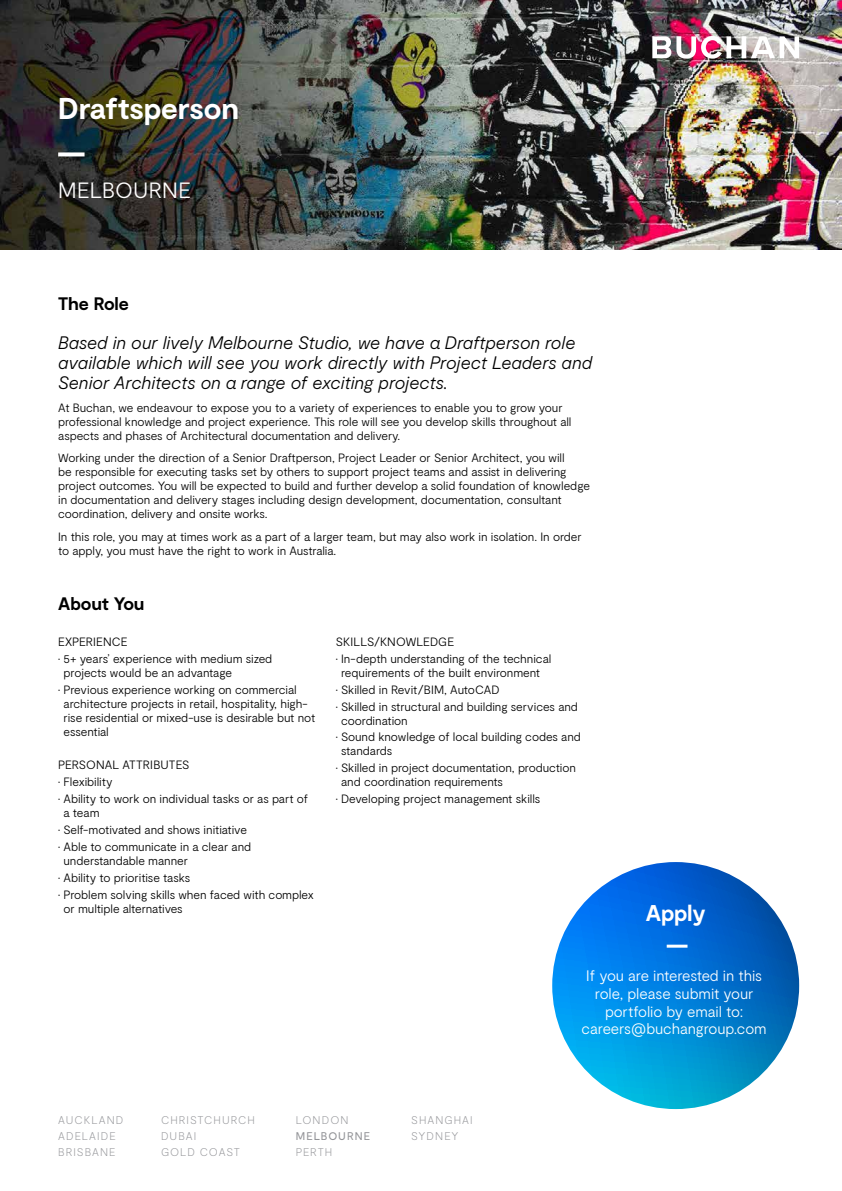
<style>
.page{position:relative;width:842px;height:1191px;background:#fff}
.page>*{position:absolute;margin:0;border:0;box-sizing:border-box;transform-origin:0 0}
.t1{font:700 30px "Moderat";letter-spacing:-.01em;color:#fff}
.t2{font:700 22.7px "Moderat";letter-spacing:-.005em;color:#fff}
.t3{font:300 22px "Moderat";letter-spacing:.005em;color:#fff}
.t4{font:italic 300 18px/20px "Moderat";letter-spacing:-.01em;color:#000}
.t5{font:700 18px "Moderat";letter-spacing:-.01em;color:#000}
.t6{font:300 15.1px/17.6px "Moderat";letter-spacing:-.01em;color:#fff;text-align:center}
.t7{font:300 12px/14px "Moderat";letter-spacing:-.01em;color:#000}
.t8{font:300 12px "Moderat";letter-spacing:.01em;color:#000}
.t9{font:100 11.1px/15.9px "Moderat";letter-spacing:.09em;color:#939498}
.t10{font:11.1px "Moderat";letter-spacing:.09em;color:#939498}
</style>
<div class="page">
<img style="left:0;top:0;width:842px;height:250px">
<svg style="left:58px;top:152px;width:27px;height:4px"></svg>
<img style="left:652px;top:36px;width:147px;height:23px">
<svg style="left:552px;top:862px;width:247px;height:247px;background:#007ed7"></svg>
<hr style="left:667px;top:944px;width:20px;height:3px;background:#fff">
<h1 class="t1" style="left:58px;top:89px;width:182px">Draftsperson</h1>
<h3 class="t3" style="left:58px;top:177px;width:134px">MELBOURNE</h3>
<h3 class="t5" style="left:58px;top:292px;width:72px">The Role</h3>
<h3 class="t4" style="left:58px;top:333px;width:536px">Based in our lively Melbourne Studio, we have a Draftperson role available which will see you work directly with Project Leaders and<br>Senior Architects on a range of exciting projects.</h3>
<p class="t7" style="left:58px;top:400px;width:515px">At Buchan, we endeavour to expose you to a variety of experiences to enable you to grow your professional knowledge and project experience. This role will see you develop skills throughout all aspects and phases of Architectural documentation and delivery.</p>
<p class="t7" style="left:58px;top:451px;width:533px">Working under the direction of a Senior Draftperson, Project Leader or Senior Architect, you will<br>be responsible for executing tasks set by others to support project teams and assist in delivering project outcomes. You will be expected to build and further develop a solid foundation of knowledge in documentation and delivery stages including design development, documentation, consultant coordination, delivery and onsite works.</p>
<p class="t7" style="left:58px;top:529px;width:525px">In this role, you may at times work as a part of a larger team, but may also work in isolation. In order to apply, you must have the right to work in Australia.</p>
<h3 class="t5" style="left:58px;top:592px;width:88px">About You</h3>
<p class="t8" style="left:58px;top:634px;width:71px">EXPERIENCE</p>
<p class="t7" style="left:64px;top:652px;width:210px;text-indent:-5px">• 5+ years’ experience with medium sized projects would be an advantage</p>
<p class="t7" style="left:64px;top:682px;width:253px;text-indent:-5px">• Previous experience working on commercial architecture projects in retail, hospitality, high&shy;rise residential or mixed-use is desirable but not essential</p>
<p class="t7" style="left:58px;top:758px;width:133px">PERSONAL ATTRIBUTES</p>
<p class="t7" style="left:58px;top:775px;width:56px">• Flexibility</p>
<p class="t7" style="left:64px;top:792px;width:246px;text-indent:-5px">• Ability to work on individual tasks or as part of a team</p>
<p class="t7" style="left:58px;top:823px;width:190px">• Self-motivated and shows initiative</p>
<p class="t7" style="left:64px;top:839px;width:189px;text-indent:-5px">• Able to communicate in a clear and understandable manner</p>
<p class="t7" style="left:58px;top:870px;width:133px">• Ability to prioritise tasks</p>
<p class="t7" style="left:64px;top:887px;width:252px;text-indent:-5px">• Problem solving skills when faced with complex or multiple alternatives</p>
<p class="t8" style="left:336px;top:634px;width:120px">SKILLS/KNOWLEDGE</p>
<p class="t7" style="left:336px;top:652px;width:217px;text-align:center">• In-depth understanding of the technical requirements of the built environment</p>
<p class="t7" style="left:336px;top:682px;width:165px">• Skilled in Revit/BIM, AutoCAD</p>
<p class="t7" style="left:341px;top:699px;width:238px;text-indent:-5px">• Skilled in structural and building services and coordination</p>
<p class="t7" style="left:341px;top:730px;width:241px;text-indent:-5px">• Sound knowledge of local building codes and standards</p>
<p class="t7" style="left:341px;top:761px;width:236px;text-indent:-5px">• Skilled in project documentation, production and coordination requirements</p>
<p class="t7" style="left:336px;top:792px;width:206px">• Developing project management skills</p>
<h2 class="t2" style="left:646px;top:898px;width:61px">Apply</h2>
<p class="t6" style="left:582px;top:967px;width:187px">If you are interested in this role, please submit your portfolio by email to: careers@buchangroup.com</p>
<p class="t9" style="left:58px;top:1112px;width:67px">AUCKLAND<br>ADELAIDE<br>BRISBANE</p>
<p class="t9" style="left:161px;top:1112px;width:96px">CHRISTCHURCH<br>DUBAI<br>GOLD COAST</p>
<p class="t9" style="left:296px;top:1112px;width:54px">LONDON</p>
<p class="t10" style="left:296px;top:1129px;width:76px">MELBOURNE</p>
<p class="t9" style="left:296px;top:1144px;width:38px">PERTH</p>
<p class="t9" style="left:411px;top:1112px;width:63px">SHANGHAI<br>SYDNEY</p>
</div>
